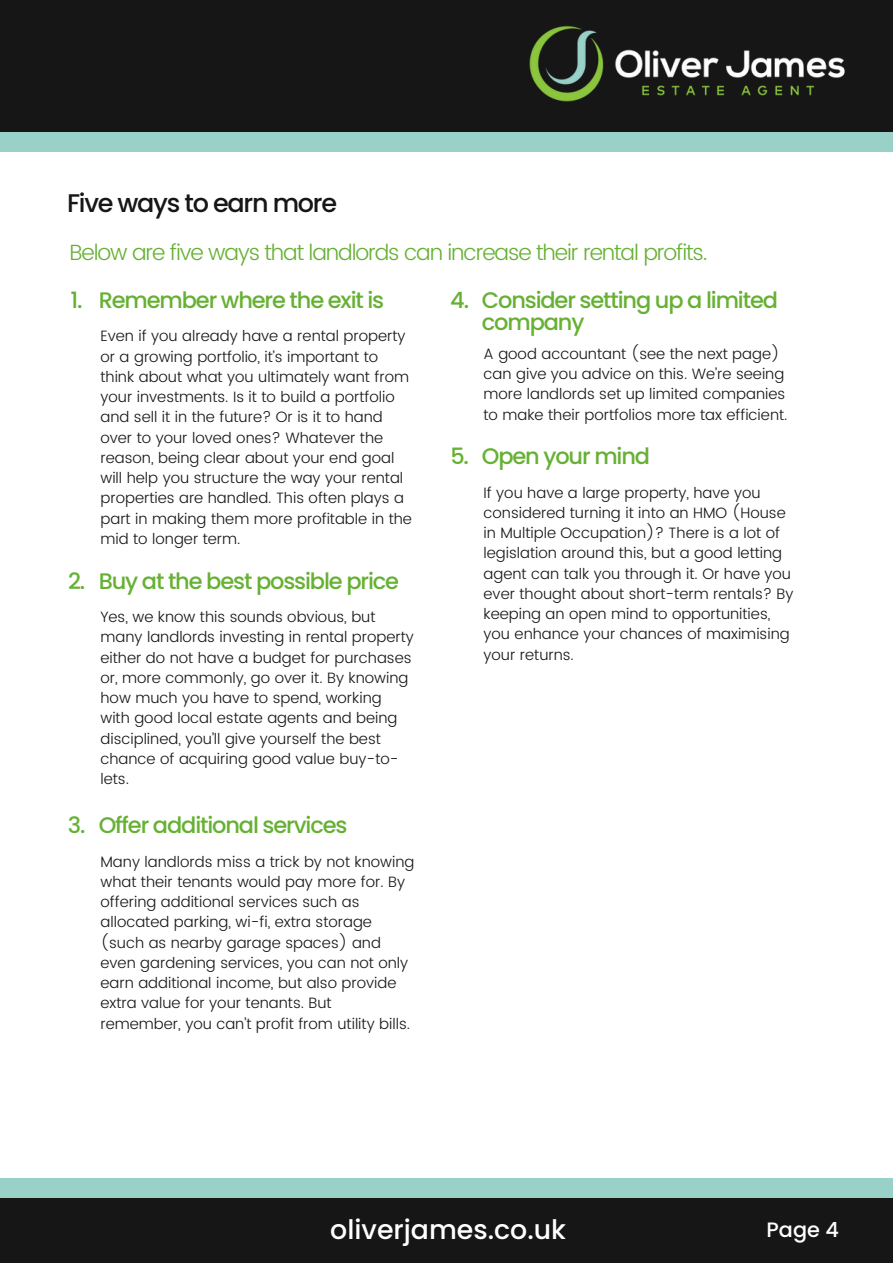
<style>
.page{position:relative;width:893px;height:1264px;background:#fff}
.page>*{position:absolute;margin:0;border:0;box-sizing:border-box;transform-origin:0 0}
.t1{font:500 26.85px "Poppins";color:#fff}
.t2{font:500 25.5px "Poppins";letter-spacing:-.05em;color:#161616}
.t3{font:500 22.5px/21.3px "Poppins";letter-spacing:-.05em;color:#66b134}
.t4{font:300 22.05px "Poppins";letter-spacing:-.05em;color:#66b134}
.t5{font:500 20.85px "Poppins";color:#fff}
.t6{font:300 15px/20.2px "Poppins";color:#161616}
</style>
<div class="page">
<div style="left:0;top:1178px;width:892px;height:39px;background:#99d0c8"></div>
<div style="left:0;top:1197px;width:892px;height:65px;background:#161616"></div>
<div style="left:0;top:113px;width:892px;height:39px;background:#99d0c8"></div>
<div style="left:0;top:0;width:892px;height:132px;background:#161616"></div>
<img style="left:529px;top:25px;width:316px;height:77px">
<h2 class="t2" style="left:67px;top:185px;width:271px">Five ways to earn more</h2>
<h3 class="t4" style="left:69px;top:239px;width:639px">Below are five ways that landlords can increase their rental profits.</h3>
<h3 class="t3" style="left:71px;top:289px;width:14px">1.</h3>
<p class="t6" style="left:100px;top:326px;width:313px">Even if you already have a rental property or a growing portfolio, it’s important to think about what you ultimately want from your investments. Is it to build a portfolio and sell it in the future? Or is it to hand over to your loved ones? Whatever the reason, being clear about your end goal will help you structure the way your rental properties are handled. This often plays a part in making them more profitable in the mid to longer term.</p>
<h3 class="t3" style="left:99px;top:289px;width:287px">Remember where the exit is</h3>
<h3 class="t3" style="left:482px;top:289px;width:297px">Consider setting up a limited company</h3>
<h3 class="t3" style="left:450px;top:289px;width:20px">4.</h3>
<p class="t6" style="left:483px;top:343px;width:305px">A good accountant (see the next page) can give you advice on this. We’re seeing more landlords set up limited companies to make their portfolios more tax efficient.</p>
<h3 class="t3" style="left:482px;top:446px;width:170px">Open your mind</h3>
<h3 class="t3" style="left:450px;top:446px;width:20px">5.</h3>
<p class="t6" style="left:483px;top:482px;width:311px">If you have a large property, have you considered turning it into an HMO (House in Multiple Occupation)? There is a lot of legislation around this, but a good letting agent can talk you through it. Or have you ever thought about short-term rentals? By keeping an open mind to opportunities, you enhance your chances of maximising your returns.</p>
<h3 class="t3" style="left:99px;top:570px;width:302px">Buy at the best possible price</h3>
<h3 class="t3" style="left:68px;top:570px;width:19px">2.</h3>
<p class="t6" style="left:100px;top:607px;width:315px">Yes, we know this sounds obvious, but many landlords investing in rental property either do not have a budget for purchases or, more commonly, go over it. By knowing how much you have to spend, working with good local estate agents and being disciplined, you’ll give yourself the best chance of acquiring good value buy-to&shy;lets.</p>
<h3 class="t3" style="left:68px;top:814px;width:19px">3.</h3>
<h3 class="t3" style="left:99px;top:814px;width:250px">Offer additional services</h3>
<p class="t6" style="left:100px;top:851px;width:315px">Many landlords miss a trick by not knowing what their tenants would pay more for. By offering additional services such as allocated parking, wi-fi, extra storage (such as nearby garage spaces) and even gardening services, you can not only earn additional income, but also provide extra value for your tenants. But remember, you can’t profit from utility bills.</p>
<h1 class="t1" style="left:330px;top:1210px;width:237px">oliverjames.co.uk</h1>
<h3 class="t5" style="left:766px;top:1214px;width:74px">Page 4</h3>
</div>
